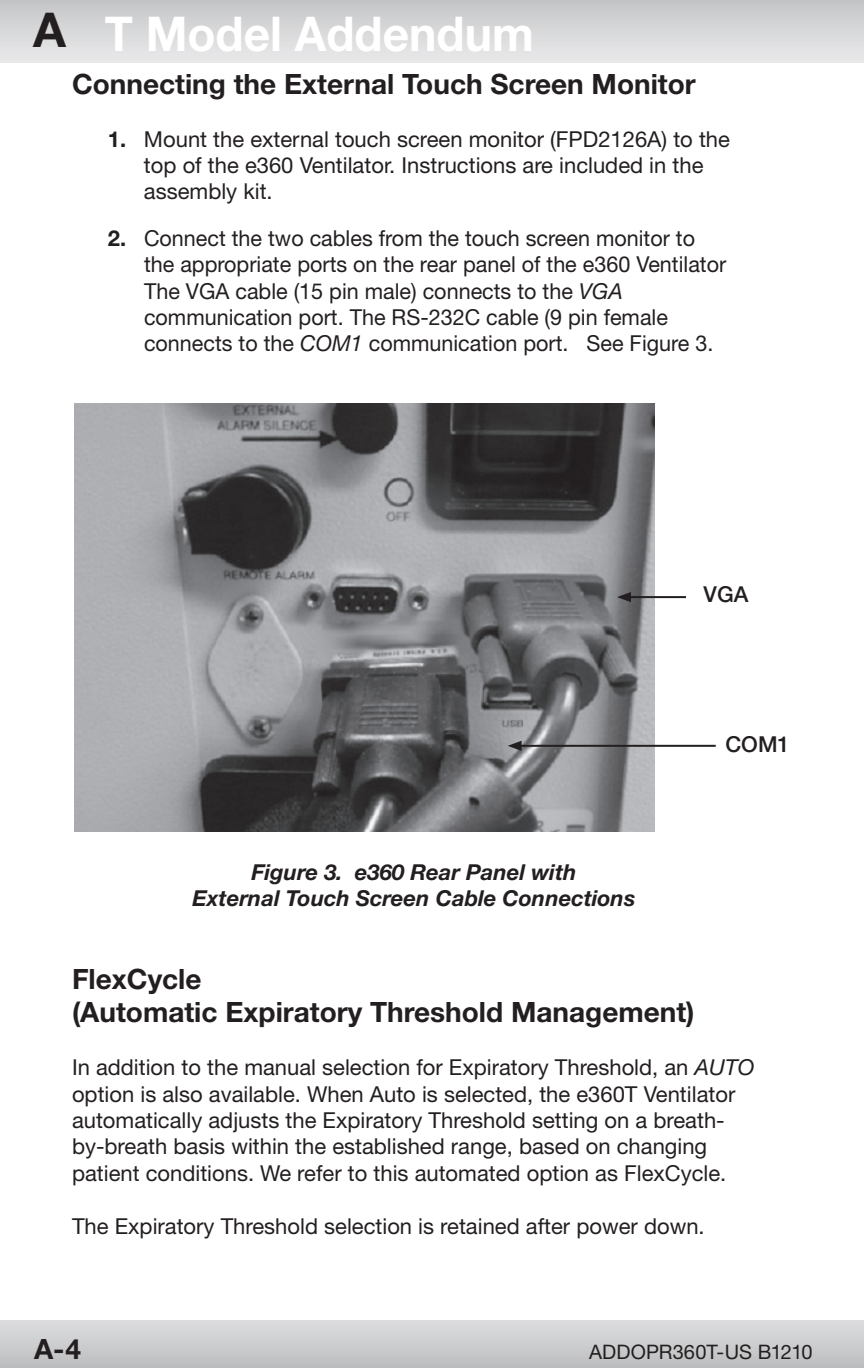
<style>
.page{position:relative;width:864px;height:1368px;background:#fff}
.page>*{position:absolute;margin:0;border:0;box-sizing:border-box;transform-origin:0 0}
.t1{font:700 48px "Helvetica Neue";color:#fff;scale:.96 1}
.t2{font:700 28px/33.6px "Helvetica Neue";color:#231f20}
.t3{font:22px/26.4px "Helvetica Neue";color:#231f20}
.t4{font:italic 700 22px/26.4px "Helvetica Neue";color:#231f20;text-align:center}
.t5{font:500 22px "Helvetica Neue";color:#231f20}
.t6{font:900 extra-condensed 20px "Helvetica";letter-spacing:.005em;color:#231f20}
.t7{font:20px "Helvetica Neue";letter-spacing:.005em;color:#231f20}
.s1{color:#231f20}
.s2{font-weight:700}
.s3{font-style:italic}
</style>
<div class="page">
<div style="left:0;top:0;width:864px;height:62px;background:linear-gradient(to bottom,#c5c6c7,#e9e9ea)"></div>
<div style="left:0;top:1320px;width:864px;height:48px;background:linear-gradient(to bottom,#ddddde,#bdbebf)"></div>
<img style="left:74px;top:404px;width:580px;height:428px">
<hr style="left:628px;top:596px;width:58px;height:2px;background:#231f20">
<svg style="left:617px;top:592px;width:14px;height:10px"></svg>
<hr style="left:519px;top:745px;width:197px;height:2px;background:#231f20">
<svg style="left:508px;top:741px;width:14px;height:10px"></svg>
<h1 class="t1" style="left:33px;top:4px;width:523px"><span class="s1">A</span> T Model Addendum</h1>
<p class="t2" style="left:72px;top:66px;width:625px">Connecting the External Touch Screen Monitor</p>
<p class="t3" style="left:144px;top:125px;width:588px;text-indent:-36px"><span class="s2">1.</span> Mount the external touch screen monitor (FPD2126A) to the top of the e360 Ventilator. Instructions are included in the assembly kit.</p>
<p class="t3" style="left:144px;top:225px;width:584px;text-indent:-36px"><span class="s2">2.</span> Connect the two cables from the touch screen monitor to the appropriate ports on the rear panel of the e360 Ventilator The VGA cable (15 pin male) connects to the <span class="s3">VGA </span>communication port. The RS-232C cable (9 pin female connects to the <span class="s3">COM1</span> communication port. See Figure 3.</p>
<p class="t6" style="left:179px;top:203px;width:86px;rotate:-180deg">OPR360U A0509</p>
<p class="t5" style="left:704px;top:581px;width:46px">VGA</p>
<p class="t4" style="left:193px;top:858px;width:444px">Figure 3. e360 Rear Panel with<br>External Touch Screen Cable Connections</p>
<p class="t5" style="left:725px;top:731px;width:66px">COM1</p>
<p class="t2" style="left:72px;top:961px;width:624px">FlexCycle<br>(Automatic Expiratory Threshold Management)</p>
<p class="t3" style="left:72px;top:1054px;width:684px">In addition to the manual selection for Expiratory Threshold, an <span class="s3">AUTO </span>option is also available. When Auto is selected, the e360T Ventilator automatically adjusts the Expiratory Threshold setting on a breath&shy;by-breath basis within the established range, based on changing patient conditions. We refer to this automated option as FlexCycle.</p>
<p class="t3" style="left:72px;top:1212px;width:634px">The Expiratory Threshold selection is retained after power down.</p>
<p class="t6" style="left:659px;top:1154px;width:86px">OPR360U A0509</p>
<p class="t2" style="left:34px;top:1331px;width:48px">A-4</p>
<p class="t7" style="left:589px;top:1340px;width:225px">ADDOPR360T-US B1210</p>
</div>
